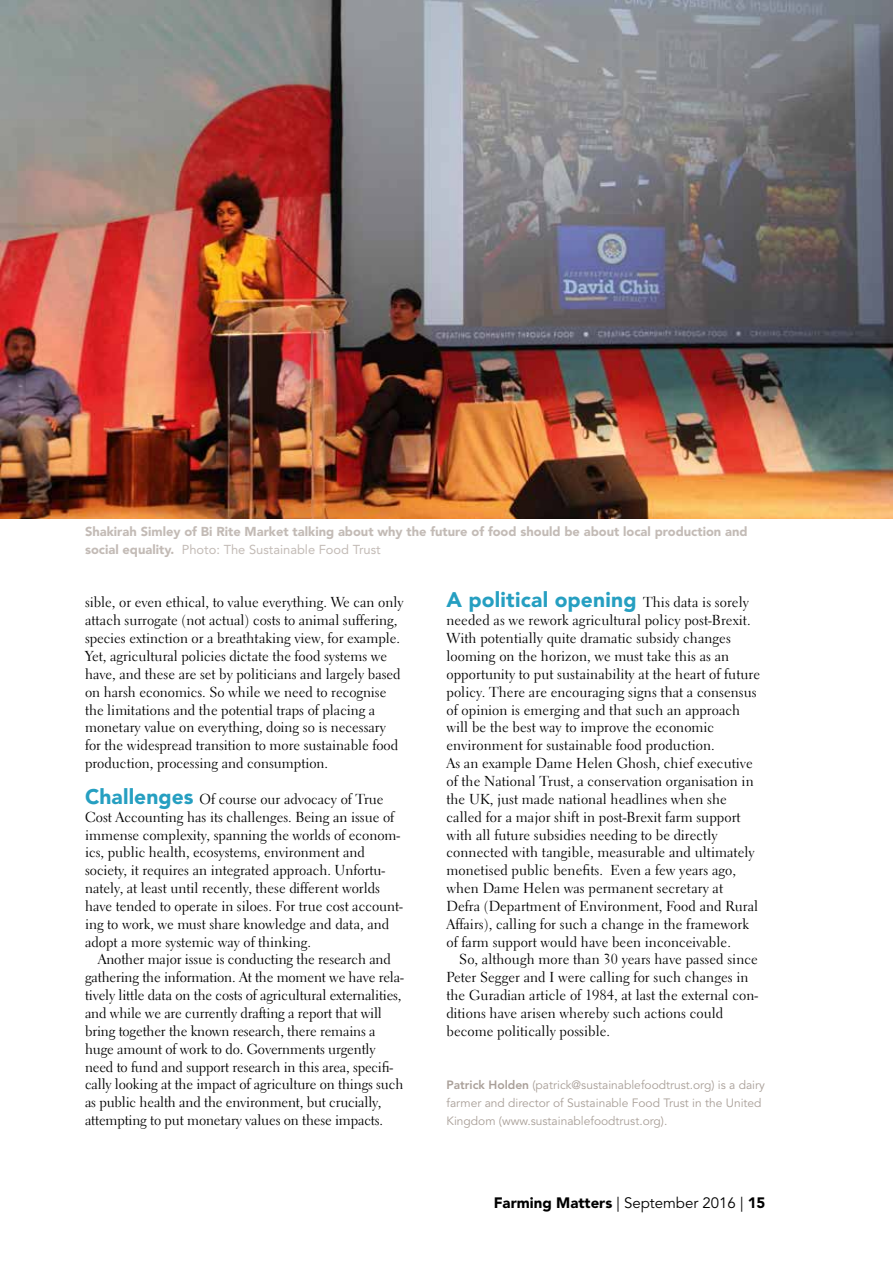
<style>
.page{position:relative;width:893px;height:1263px;background:#fff}
.page>*{position:absolute;margin:0;border:0;box-sizing:border-box;transform-origin:0 0}
.t1{font:900 21px "Avenir LT Std";letter-spacing:.01em;color:#269fc1}
.t2{font:900 15px "Avenir LT Std";color:#000}
.t3{font:14.4px/17.9px "Electra LT Std";color:#000}
.t4{font:900 12.9px/17.9px "Avenir LT Std";color:#c3bbb6}
.t5{font:12px/17.9px "Avenir LT Std";color:#a99f98}
.s1{font-weight:400}
.s2{font-family:"Avenir LT Std";font-weight:900;font-size:21px;color:#269fc1}
.s3{font-family:"Electra LT Std";font-weight:400;font-size:14.4px;color:#000}
.s4{font-weight:800}
</style>
<div class="page">
<img style="left:0;top:0;width:893px;height:518px">
<p class="t4" style="left:85px;top:522px;width:664px">Shakirah Simley of Bi Rite Market talking about why the future of food should be about local production and social equality. <span class="s1">Photo: The Sustainable Food Trust</span></p>
<p class="t3" style="left:85px;top:594px;width:320px">sible, or even ethical, to value everything. We can only attach surrogate (not actual) costs to animal suffering, species extinction or a breathtaking view, for example.<br>Yet, agricultural policies dictate the food systems we have, and these are set by politicians and largely based on harsh economics. So while we need to recognise the limitations and the potential traps of placing a monetary value on everything, doing so is necessary for the widespread transition to more sustainable food production, processing and consumption.</p>
<p class="t3" style="left:85px;top:790px;width:319px"><span class="s2">Challenges</span> Of course our advocacy of True Cost Accounting has its challenges. Being an issue of immense complexity, spanning the worlds of econom&shy;ics, public health, ecosystems, environment and society, it requires an integrated approach. Unfortu&shy;nately, at least until recently, these different worlds have tended to operate in siloes. For true cost account&shy;ing to work, we must share knowledge and data, and adopt a more systemic way of thinking.</p>
<p class="t3" style="left:85px;top:951px;width:320px;text-indent:13px">Another major issue is conducting the research and gathering the information. At the moment we have rela&shy;tively little data on the costs of agricultural externalities, and while we are currently drafting a report that will bring together the known research, there remains a huge amount of work to do. Governments urgently need to fund and support research in this area, specifi&shy;cally looking at the impact of agriculture on things such as public health and the environment, but crucially, attempting to put monetary values on these impacts.</p>
<h1 class="t1" style="left:446px;top:587px;width:304px">A political opening <span class="s3">This data is sorely</span></h1>
<p class="t3" style="left:446px;top:611px;width:315px">needed as we rework agricultural policy post-Brexit.<br>With potentially quite dramatic subsidy changes looming on the horizon, we must take this as an opportunity to put sustainability at the heart of future policy. There are encouraging signs that a consensus of opinion is emerging and that such an approach will be the best way to improve the economic environment for sustainable food production.<br>As an example Dame Helen Ghosh, chief executive of the National Trust, a conservation organisation in the UK, just made national headlines when she called for a major shift in post-Brexit farm support with all future subsidies needing to be directly connected with tangible, measurable and ultimately monetised public benefits. Even a few years ago, when Dame Helen was permanent secretary at Defra (Department of Environment, Food and Rural Affairs), calling for such a change in the framework of farm support would have been inconceivable.</p>
<p class="t3" style="left:446px;top:951px;width:313px;text-indent:13px">So, although more than 30 years have passed since Peter Segger and I were calling for such changes in the Guradian article of 1984, at last the external con&shy;ditions have arisen whereby such actions could become politically possible.</p>
<p class="t5" style="left:446px;top:1077px;width:320px"><span class="s4">Patrick Holden</span> (patrick@sustainablefoodtrust.org) is a dairy farmer and director of Sustainable Food Trust in the United<br>Kingdom (www.sustainablefoodtrust.org).</p>
<p class="t2" style="left:494px;top:1193px;width:273px">Farming Matters <span class="s1">| September 2016 |</span> 15</p>
</div>
